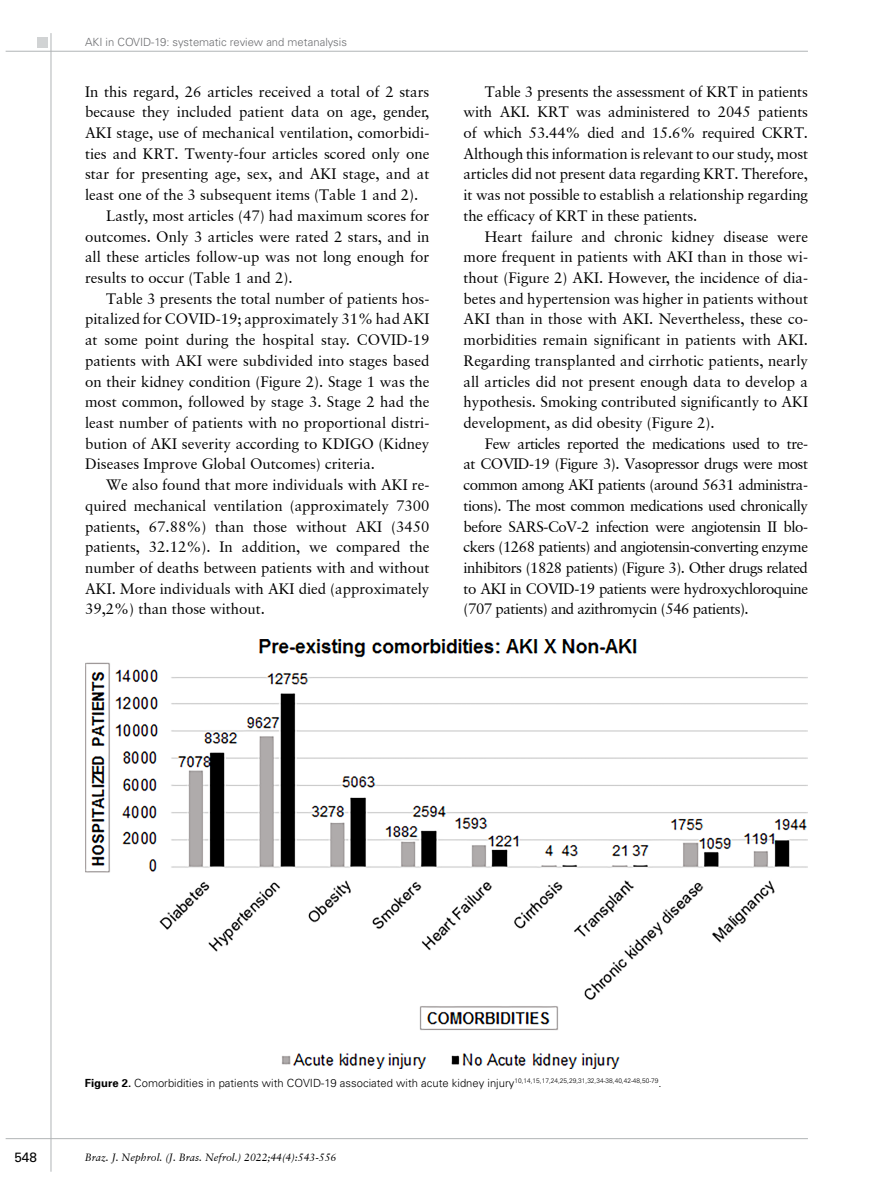
<style>
.page{position:relative;width:893px;height:1191px;background:#fff}
.page>*{position:absolute;margin:0;border:0;box-sizing:border-box;transform-origin:0 0}
.t1{font:15px/20.7px "Garamond Retrospective S Si";color:#000;text-align:justify}
.t2{font:13.5px "Univers LT Std";color:#000}
.t3{font:300 11.25px "Univers LT Std";color:#000}
.t4{font:300 11.25px "Univers LT Std";color:#6d6e71}
.t5{font:italic 10.5px "Garamond Retrospective S Si";color:#000}
.s1{font-family:"Univers 65";font-weight:700}
</style>
<div class="page">
<div style="left:37px;top:37px;width:11px;height:11px;background:#d1d3d4"></div>
<hr style="left:51px;top:33px;width:1px;height:1138px;background:#b1b4b6">
<hr style="left:6px;top:1138px;width:802px;height:1px;background:#b1b4b6">
<hr style="left:6px;top:51px;width:802px;height:1px;background:#b1b4b6">
<img style="left:85px;top:640px;width:723px;height:428px">
<p class="t4" style="left:85px;top:36px;width:263px">AKI in COVID-19: systematic review and metanalysis</p>
<p class="t1" style="left:85px;top:81px;width:346px">In this regard, 26 articles received a total of 2 stars</p>
<p class="t1" style="left:85px;top:102px;width:346px">because they included patient data on age, gender,</p>
<p class="t1" style="left:85px;top:122px;width:346px">AKI stage, use of mechanical ventilation, comorbidi-</p>
<p class="t1" style="left:85px;top:143px;width:346px">ties and KRT. Twenty-four articles scored only one</p>
<p class="t1" style="left:85px;top:164px;width:346px">star for presenting age, sex, and AKI stage, and at</p>
<p class="t1" style="left:85px;top:184px;width:335px">least one of the 3 subsequent items (Table 1 and 2).</p>
<p class="t1" style="left:106px;top:205px;width:325px">Lastly, most articles (47) had maximum scores for</p>
<p class="t1" style="left:85px;top:226px;width:346px">outcomes. Only 3 articles were rated 2 stars, and in</p>
<p class="t1" style="left:85px;top:246px;width:346px">all these articles follow-up was not long enough for</p>
<p class="t1" style="left:85px;top:267px;width:209px">results to occur (Table 1 and 2).</p>
<p class="t1" style="left:106px;top:288px;width:325px">Table 3 presents the total number of patients hos-</p>
<p class="t1" style="left:85px;top:309px;width:346px">pitalized for COVID-19; approximately 31% had AKI</p>
<p class="t1" style="left:85px;top:329px;width:346px">at some point during the hospital stay. COVID-19</p>
<p class="t1" style="left:85px;top:350px;width:346px">patients with AKI were subdivided into stages based</p>
<p class="t1" style="left:85px;top:371px;width:346px">on their kidney condition (Figure 2). Stage 1 was the</p>
<p class="t1" style="left:85px;top:391px;width:346px">most common, followed by stage 3. Stage 2 had the</p>
<p class="t1" style="left:85px;top:412px;width:346px">least number of patients with no proportional distri-</p>
<p class="t1" style="left:85px;top:433px;width:346px">bution of AKI severity according to KDIGO (Kidney</p>
<p class="t1" style="left:85px;top:453px;width:291px">Diseases Improve Global Outcomes) criteria.</p>
<p class="t1" style="left:106px;top:474px;width:325px">We also found that more individuals with AKI re-</p>
<p class="t1" style="left:85px;top:495px;width:346px">quired mechanical ventilation (approximately 7300</p>
<p class="t1" style="left:85px;top:516px;width:346px">patients, 67.88%) than those without AKI (3450</p>
<p class="t1" style="left:85px;top:536px;width:346px">patients, 32.12%). In addition, we compared the</p>
<p class="t1" style="left:85px;top:557px;width:346px">number of deaths between patients with and without</p>
<p class="t1" style="left:85px;top:578px;width:346px">AKI. More individuals with AKI died (approximately</p>
<p class="t1" style="left:85px;top:598px;width:182px">39,2%) than those without.</p>
<p class="t1" style="left:464px;top:81px;width:346px;text-indent:21px">Table 3 presents the assessment of KRT in patients with AKI. KRT was administered to 2045 patients of which 53.44% died and 15.6% required CKRT.<br>Although this information is relevant to our study, most articles did not present data regarding KRT. Therefore, it was not possible to establish a relationship regarding the efficacy of KRT in these patients.</p>
<p class="t1" style="left:464px;top:226px;width:346px;text-indent:21px">Heart failure and chronic kidney disease were more frequent in patients with AKI than in those wi&shy;thout (Figure 2) AKI. However, the incidence of dia&shy;betes and hypertension was higher in patients without AKI than in those with AKI. Nevertheless, these co&shy;morbidities remain significant in patients with AKI.<br>Regarding transplanted and cirrhotic patients, nearly all articles did not present enough data to develop a hypothesis. Smoking contributed significantly to AKI development, as did obesity (Figure 2).</p>
<p class="t1" style="left:464px;top:433px;width:346px;text-indent:21px">Few articles reported the medications used to tre&shy;at COVID-19 (Figure 3). Vasopressor drugs were most common among AKI patients (around 5631 administra&shy;tions). The most common medications used chronically before SARS-CoV-2 infection were angiotensin II blo&shy;ckers (1268 patients) and angiotensin-converting enzyme inhibitors (1828 patients) (Figure 3). Other drugs related to AKI in COVID-19 patients were hydroxychloroquine (707 patients) and azithromycin (546 patients).</p>
<p class="t2" style="left:14px;top:1149px;width:24px">548</p>
<p class="t3" style="left:85px;top:1076px;width:578px"><span class="s1">Figure 2.</span> Comorbidities in patients with COVID-19 associated with acute kidney injury<sup>10,14,15,17,24,25,29,31,32,34-38,40,42-48,50-79</sup>.</p>
<p class="t5" style="left:85px;top:1151px;width:253px">Braz. J. Nephrol. (J. Bras. Nefrol.) 2022;44(4):543-556</p>
</div>
